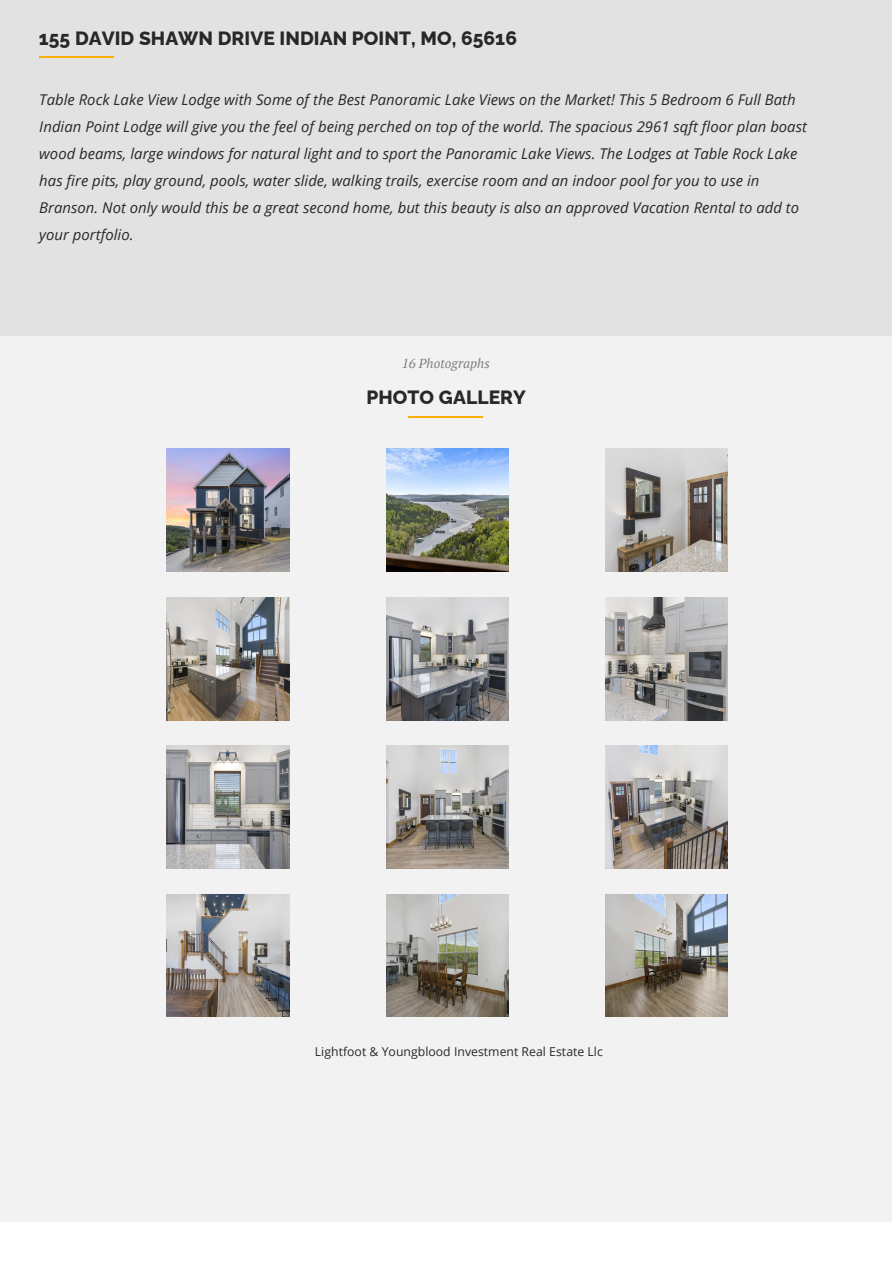
<style>
.page{position:relative;width:893px;height:1264px;background:#fff}
.page>*{position:absolute;margin:0;border:0;box-sizing:border-box;transform-origin:0 0}
.t1{font:800 19.2px "Raleway";letter-spacing:.005em;color:#282828}
.t2{font:italic 14.85px/27px "Open Sans";letter-spacing:.005em;color:#282828}
.t3{font:italic 13.05px "PT Serif";letter-spacing:.005em;color:#7e7e7e}
.t4{font:12.15px "Open Sans";letter-spacing:.005em;color:#282828}
</style>
<div class="page">
<div style="left:0;top:0;width:891px;height:336px;background:#e2e2e2"></div>
<div style="left:0;top:336px;width:891px;height:885px;background:#f2f2f2"></div>
<hr style="left:408px;top:416px;width:75px;height:1px;background:#ffae00">
<hr style="left:39px;top:56px;width:74px;height:2px;background:#ffae00">
<img style="left:167px;top:449px;width:122px;height:122px">
<img style="left:386px;top:449px;width:122px;height:122px">
<img style="left:605px;top:449px;width:123px;height:122px">
<img style="left:167px;top:597px;width:122px;height:123px">
<img style="left:386px;top:597px;width:122px;height:123px">
<img style="left:605px;top:597px;width:123px;height:123px">
<img style="left:167px;top:746px;width:122px;height:122px">
<img style="left:386px;top:746px;width:122px;height:122px">
<img style="left:605px;top:746px;width:123px;height:122px">
<img style="left:167px;top:894px;width:122px;height:122px">
<img style="left:386px;top:894px;width:122px;height:122px">
<img style="left:605px;top:894px;width:123px;height:122px">
<p class="t1" style="left:39px;top:26px;width:479px">155 DAVID SHAWN DRIVE INDIAN POINT, MO, 65616</p>
<p class="t2" style="left:39px;top:86px;width:769px">Table Rock Lake View Lodge with Some of the Best Panoramic Lake Views on the Market! This 5 Bedroom 6 Full Bath Indian Point Lodge will give you the feel of being perched on top of the world. The spacious 2961 sqft floor plan boast wood beams, large windows for natural light and to sport the Panoramic Lake Views. The Lodges at Table Rock Lake has fire pits, play ground, pools, water slide, walking trails, exercise room and an indoor pool for you to use in Branson. Not only would this be a great second home, but this beauty is also an approved Vacation Rental to add to your portfolio.</p>
<p class="t3" style="left:402px;top:354px;width:89px">16 Photographs</p>
<p class="t1" style="left:366px;top:386px;width:161px">PHOTO GALLERY</p>
<p class="t4" style="left:315px;top:1043px;width:289px">Lightfoot &amp; Youngblood Investment Real Estate Llc</p>
</div>
